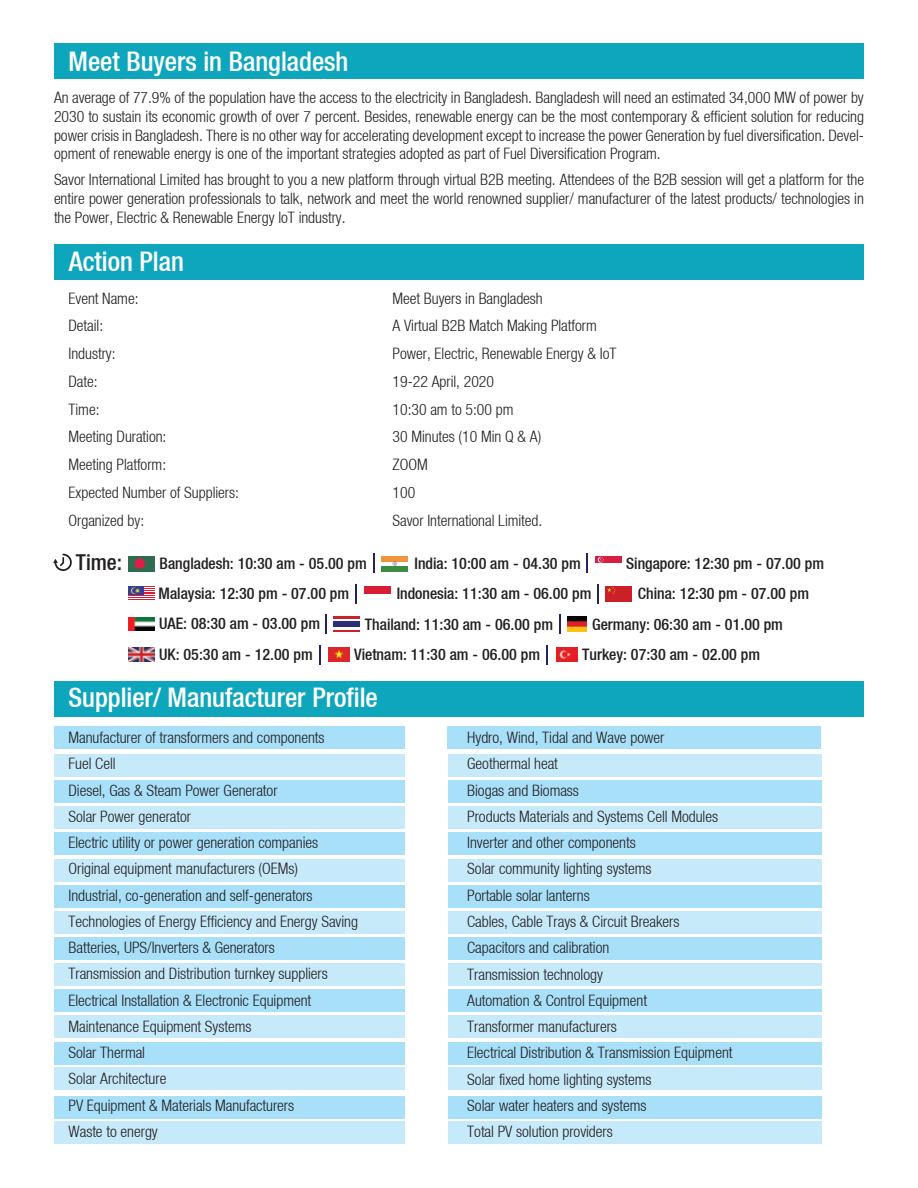
<style>
.page{position:relative;width:918px;height:1188px;background:#fff}
.page>*{position:absolute;margin:0;border:0;box-sizing:border-box;transform-origin:0 0}
.t1{font:27px "Heavenetica Cond 6 Med SH";color:#fff}
.t2{font:21.9px "Heavenetica Cond 6 Med SH";color:#231f20}
.t3{font:15.9px "Heavenetica Cond 6 Med SH";color:#231f20}
.t4{font:15.75px/26.2px "Heavenetica Cond 4 Lt SH";color:#231f20;text-align:justify}
</style>
<div class="page">
<div style="left:54px;top:44px;width:810px;height:35px;background:#0ea6bc"></div>
<div style="left:54px;top:244px;width:810px;height:36px;background:#0ea6bc"></div>
<div style="left:54px;top:681px;width:810px;height:35px;background:#0ea6bc"></div>
<div style="left:54px;top:726px;width:350px;height:22px;background:#a8e0f9"></div>
<div style="left:55px;top:754px;width:350px;height:22px;background:#c7eafb"></div>
<div style="left:55px;top:780px;width:350px;height:22px;background:#a8e0f9"></div>
<div style="left:55px;top:806px;width:350px;height:22px;background:#c7eafb"></div>
<div style="left:55px;top:833px;width:350px;height:22px;background:#a8e0f9"></div>
<div style="left:55px;top:859px;width:350px;height:22px;background:#c7eafb"></div>
<div style="left:55px;top:885px;width:350px;height:22px;background:#a8e0f9"></div>
<div style="left:55px;top:911px;width:350px;height:22px;background:#c7eafb"></div>
<div style="left:55px;top:937px;width:350px;height:23px;background:#a8e0f9"></div>
<div style="left:55px;top:963px;width:350px;height:22px;background:#c7eafb"></div>
<div style="left:55px;top:989px;width:350px;height:23px;background:#a8e0f9"></div>
<div style="left:55px;top:1016px;width:350px;height:22px;background:#c7eafb"></div>
<div style="left:55px;top:1042px;width:350px;height:22px;background:#a8e0f9"></div>
<div style="left:55px;top:1096px;width:350px;height:22px;background:#a8e0f9"></div>
<div style="left:55px;top:1068px;width:350px;height:22px;background:#c7eafb"></div>
<div style="left:55px;top:1122px;width:350px;height:22px;background:#c7eafb"></div>
<div style="left:447px;top:726px;width:374px;height:22px;background:#a8e0f9"></div>
<div style="left:448px;top:754px;width:374px;height:22px;background:#c7eafb"></div>
<div style="left:448px;top:780px;width:374px;height:22px;background:#a8e0f9"></div>
<div style="left:448px;top:806px;width:374px;height:22px;background:#c7eafb"></div>
<div style="left:448px;top:833px;width:374px;height:22px;background:#a8e0f9"></div>
<div style="left:448px;top:859px;width:374px;height:22px;background:#c7eafb"></div>
<div style="left:448px;top:885px;width:374px;height:22px;background:#a8e0f9"></div>
<div style="left:448px;top:911px;width:374px;height:22px;background:#c7eafb"></div>
<div style="left:448px;top:937px;width:374px;height:23px;background:#a8e0f9"></div>
<div style="left:448px;top:963px;width:374px;height:22px;background:#c7eafb"></div>
<div style="left:448px;top:989px;width:374px;height:23px;background:#a8e0f9"></div>
<div style="left:448px;top:1016px;width:374px;height:22px;background:#c7eafb"></div>
<div style="left:448px;top:1042px;width:374px;height:22px;background:#a8e0f9"></div>
<div style="left:448px;top:1096px;width:374px;height:22px;background:#a8e0f9"></div>
<div style="left:448px;top:1068px;width:374px;height:22px;background:#c7eafb"></div>
<div style="left:448px;top:1122px;width:374px;height:22px;background:#c7eafb"></div>
<svg style="left:319px;top:645px;width:1px;height:19px"></svg>
<svg style="left:546px;top:645px;width:1px;height:19px"></svg>
<img style="left:128px;top:648px;width:27px;height:13px">
<img style="left:328px;top:647px;width:22px;height:15px">
<img style="left:556px;top:647px;width:21px;height:15px">
<svg style="left:325px;top:615px;width:1px;height:19px"></svg>
<svg style="left:559px;top:615px;width:1px;height:19px"></svg>
<img style="left:128px;top:617px;width:27px;height:13px">
<div style="left:333px;top:616px;width:26px;height:16px;background:linear-gradient(to right,#cc202b,#cc202b)"></div>
<svg style="left:333px;top:619px;width:26px;height:10px"></svg>
<div style="left:333px;top:622px;width:26px;height:5px;background:#2d2f76"></div>
<img style="left:567px;top:616px;width:20px;height:16px">
<div style="left:128px;top:556px;width:26px;height:15px;background:#2f6c50"></div>
<div style="left:135px;top:558px;width:10px;height:11px;background:#e01c49;border-radius:50%"></div>
<svg style="left:382px;top:561px;width:26px;height:4px"></svg>
<div style="left:382px;top:556px;width:26px;height:5px;background:#f0953d"></div>
<div style="left:382px;top:566px;width:26px;height:5px;background:#3d8a41"></div>
<svg style="left:393px;top:561px;width:4px;height:5px"></svg>
<svg style="left:373px;top:554px;width:1px;height:19px"></svg>
<svg style="left:587px;top:554px;width:1px;height:19px"></svg>
<div style="left:596px;top:556px;width:26px;height:8px;background:#d91d43"></div>
<svg style="left:598px;top:557px;width:6px;height:6px"></svg>
<svg style="left:53px;top:554px;width:19px;height:17px"></svg>
<div style="left:365px;top:586px;width:26px;height:8px;background:#d81e34"></div>
<svg style="left:597px;top:584px;width:1px;height:19px"></svg>
<div style="left:606px;top:586px;width:26px;height:16px;background:#cb2027"></div>
<svg style="left:607px;top:587px;width:8px;height:7px"></svg>
<svg style="left:128px;top:586px;width:26px;height:14px"></svg>
<svg style="left:356px;top:584px;width:1px;height:19px"></svg>
<h1 class="t1" style="left:69px;top:44px;width:281px">Meet Buyers in Bangladesh</h1>
<p class="t4" style="left:54px;top:87px;width:812px;line-height:18.9px">An average of 77.9% of the population have the access to the electricity in Bangladesh. Bangladesh will need an estimated 34,000 MW of power by 2030 to sustain its economic growth of over 7 percent. Besides, renewable energy can be the most contemporary &amp; efficient solution for reducing power crisis in Bangladesh. There is no other way for accelerating development except to increase the power Generation by fuel diversification. Devel&shy;opment of renewable energy is one of the important strategies adopted as part of Fuel Diversification Program.</p>
<p class="t4" style="left:54px;top:170px;width:812px;line-height:18.9px">Savor International Limited has brought to you a new platform through virtual B2B meeting. Attendees of the B2B session will get a platform for the entire power generation professionals to talk, network and meet the world renowned supplier/ manufacturer of the latest products/ technologies in the Power, Electric &amp; Renewable Energy loT industry.</p>
<h1 class="t1" style="left:69px;top:244px;width:117px">Action Plan</h1>
<p class="t4" style="left:69px;top:284px;width:71px">Event Name:</p>
<p class="t4" style="left:393px;top:284px;width:152px">Meet Buyers in Bangladesh</p>
<p class="t4" style="left:69px;top:312px;width:36px">Detail:</p>
<p class="t4" style="left:393px;top:312px;width:206px">A Virtual B2B Match Making Platform</p>
<p class="t4" style="left:69px;top:340px;width:49px">Industry:</p>
<p class="t4" style="left:393px;top:340px;width:225px">Power, Electric, Renewable Energy &amp; IoT</p>
<p class="t4" style="left:69px;top:367px;width:31px">Date:</p>
<p class="t4" style="left:393px;top:367px;width:103px">19-22 April, 2020</p>
<p class="t4" style="left:69px;top:395px;width:32px">Time:</p>
<p class="t4" style="left:393px;top:395px;width:122px">10:30 am to 5:00 pm</p>
<p class="t4" style="left:69px;top:423px;width:99px">Meeting Duration:</p>
<p class="t4" style="left:393px;top:423px;width:150px">30 Minutes (10 Min Q &amp; A)</p>
<p class="t4" style="left:69px;top:451px;width:99px">Meeting Platform:</p>
<p class="t4" style="left:393px;top:451px;width:37px">ZOOM</p>
<p class="t4" style="left:69px;top:478px;width:172px">Expected Number of Suppliers:</p>
<p class="t4" style="left:393px;top:478px;width:24px">100</p>
<p class="t4" style="left:69px;top:506px;width:77px">Organized by:</p>
<p class="t4" style="left:393px;top:506px;width:151px">Savor International Limited.</p>
<h2 class="t2" style="left:76px;top:548px;width:48px">Time:</h2>
<p class="t3" style="left:160px;top:553px;width:209px">Bangladesh: 10:30 am - 05.00 pm</p>
<p class="t3" style="left:415px;top:553px;width:168px">India: 10:00 am - 04.30 pm</p>
<p class="t3" style="left:626px;top:553px;width:199px">Singapore: 12:30 pm - 07.00 pm</p>
<p class="t3" style="left:159px;top:583px;width:192px">Malaysia: 12:30 pm - 07.00 pm</p>
<p class="t3" style="left:397px;top:583px;width:196px">Indonesia: 11:30 am - 06.00 pm</p>
<p class="t3" style="left:638px;top:583px;width:173px">China: 12:30 pm - 07.00 pm</p>
<p class="t3" style="left:159px;top:613px;width:163px">UAE: 08:30 am - 03.00 pm</p>
<p class="t3" style="left:365px;top:614px;width:190px">Thailand: 11:30 am - 06.00 pm</p>
<p class="t3" style="left:592px;top:614px;width:192px">Germany: 06:30 am - 01.00 pm</p>
<p class="t3" style="left:159px;top:644px;width:155px">UK: 05:30 am - 12.00 pm</p>
<p class="t3" style="left:354px;top:644px;width:187px">Vietnam: 11:30 am - 06.00 pm</p>
<p class="t3" style="left:582px;top:644px;width:179px">Turkey: 07:30 am - 02.00 pm</p>
<h1 class="t1" style="left:69px;top:680px;width:311px">Supplier/ Manufacturer Profile</h1>
<p class="t4" style="left:69px;top:724px;width:291px;text-align:left">Manufacturer of transformers and components<br>Fuel Cell<br>Diesel, Gas &amp; Steam Power Generator<br>Solar Power generator<br>Electric utility or power generation companies Original equipment manufacturers (OEMs)<br>Industrial, co-generation and self-generators Technologies of Energy Efficiency and Energy Saving Batteries, UPS/Inverters &amp; Generators<br>Transmission and Distribution turnkey suppliers Electrical Installation &amp; Electronic Equipment Maintenance Equipment Systems<br>Solar Thermal<br>Solar Architecture<br>PV Equipment &amp; Materials Manufacturers<br>Waste to energy</p>
<p class="t4" style="left:467px;top:724px;width:267px;text-align:left">Hydro, Wind, Tidal and Wave power<br>Geothermal heat<br>Biogas and Biomass<br>Products Materials and Systems Cell Modules<br>Inverter and other components<br>Solar community lighting systems<br>Portable solar lanterns<br>Cables, Cable Trays &amp; Circuit Breakers<br>Capacitors and calibration<br>Transmission technology<br>Automation &amp; Control Equipment<br>Transformer manufacturers<br>Electrical Distribution &amp; Transmission Equipment<br>Solar fixed home lighting systems<br>Solar water heaters and systems<br>Total PV solution providers</p>
</div>
